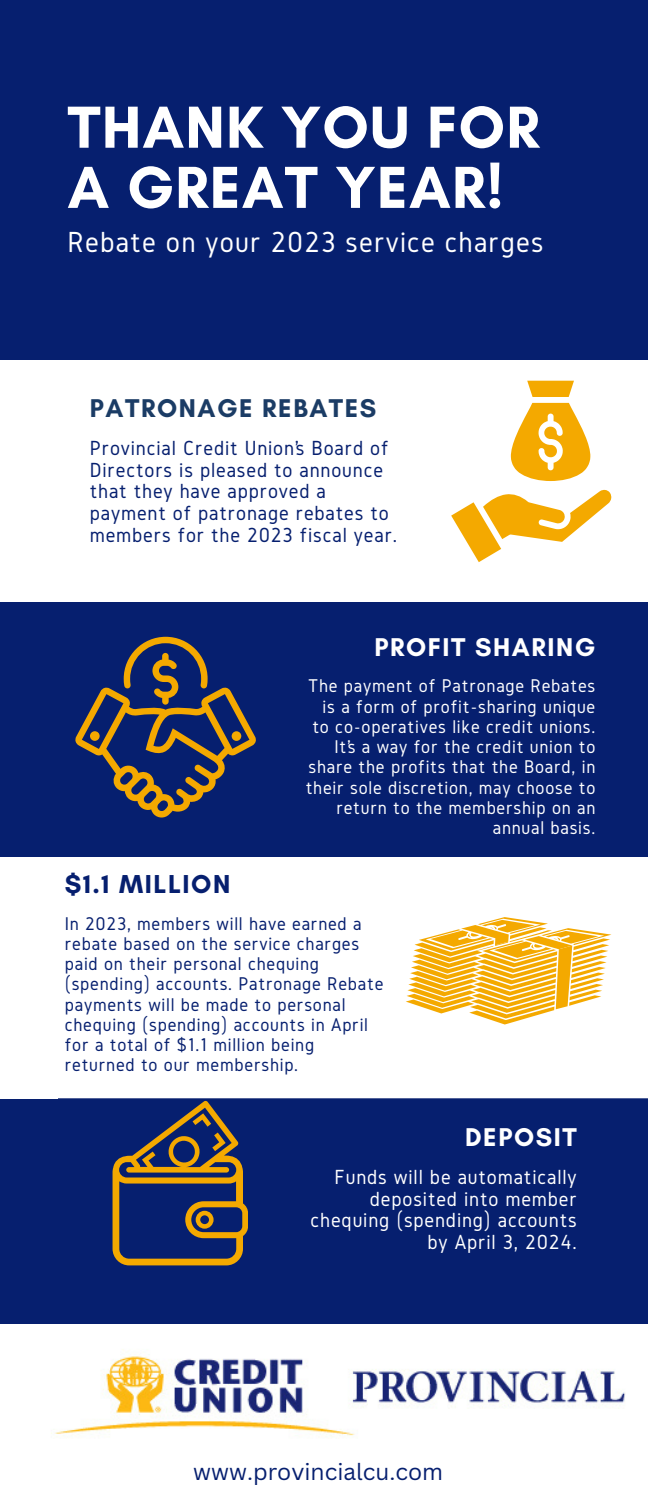
<style>
.page{position:relative;width:648px;height:1499px;background:#fff}
.page>*{position:absolute;margin:0;border:0;box-sizing:border-box;transform-origin:0 0}
.t1{font:700 60.3px/60.1px "Glacial Indifference";letter-spacing:.02em;color:#fff}
.t2{font:30.15px "Gidole";letter-spacing:.04em;color:#fff}
.t3{font:700 26.32px "Glacial Indifference";letter-spacing:.06em;color:#061f6f}
.t4{font:700 26.1px "Glacial Indifference";letter-spacing:.06em;color:#fff}
.t5{font:700 26.1px "Glacial Indifference";letter-spacing:.06em;color:#1b3c65}
.t6{font:22.72px "Canva Sans";color:#061f6f}
.t7{font:21.15px/21.8px "Gidole";letter-spacing:.04em;color:#061f6f}
.t8{font:21.15px/21.8px "Gidole";letter-spacing:.04em;color:#fff;text-align:right}
.t9{font:19.12px/20.2px "Gidole";letter-spacing:.04em;color:#061f6f}
.t10{font:19.12px/20.2px "Gidole";letter-spacing:.04em;color:#fff;text-align:right}
</style>
<div class="page">
<div style="left:0;top:0;width:648px;height:1498px;background:#061f6f"></div>
<div style="left:0;top:360px;width:648px;height:241px;background:#fff"></div>
<div style="left:0;top:857px;width:648px;height:242px;background:#fff"></div>
<div style="left:59px;top:1098px;width:589px;height:241px;background:#061f6f"></div>
<div style="left:0;top:1323px;width:648px;height:175px;background:#fff"></div>
<svg style="left:75px;top:637px;width:181px;height:180px"></svg>
<svg style="left:451px;top:381px;width:160px;height:181px"></svg>
<svg style="left:406px;top:917px;width:205px;height:107px"></svg>
<svg style="left:113px;top:1100px;width:135px;height:165px"></svg>
<img style="left:51px;top:1349px;width:574px;height:88px">
<h2 class="t1" style="left:68px;top:97px;width:474px">THANK YOU FOR<br>A GREAT YEAR!</h2>
<h2 class="t2" style="left:68px;top:225px;width:477px">Rebate on your 2023 service charges</h2>
<p class="t5" style="left:90px;top:392px;width:288px">PATRONAGE REBATES</p>
<h4 class="t7" style="left:90px;top:436px;width:309px">Provincial Credit Union’s Board of<br>Directors is pleased to announce that they have approved a payment of patronage rebates to members for the 2023 fiscal year.</h4>
<h3 class="t4" style="left:374px;top:631px;width:223px">PROFIT SHARING</h3>
<h2 class="t3" style="left:65px;top:867px;width:167px">$1.1 MILLION</h2>
<p class="t10" style="left:306px;top:675px;width:291px">The payment of Patronage Rebates is a form of profit-sharing unique to co-operatives like credit unions.<br>It’s a way for the credit union to share the profits that the Board, in their sole discretion, may choose to return to the membership on an annual basis.</p>
<p class="t9" style="left:65px;top:913px;width:320px">In 2023, members will have earned a rebate based on the service charges paid on their personal chequing (spending) accounts. Patronage Rebate payments will be made to personal chequing (spending) accounts in April for a total of $1.1 million being returned to our membership.</p>
<p class="t4" style="left:465px;top:1121px;width:113px">DEPOSIT</p>
<p class="t8" style="left:311px;top:1165px;width:268px">Funds will be automatically deposited into member chequing (spending) accounts by April 3, 2024.</p>
<p class="t6" style="left:193px;top:1455px;width:251px">www.provincialcu.com</p>
</div>
